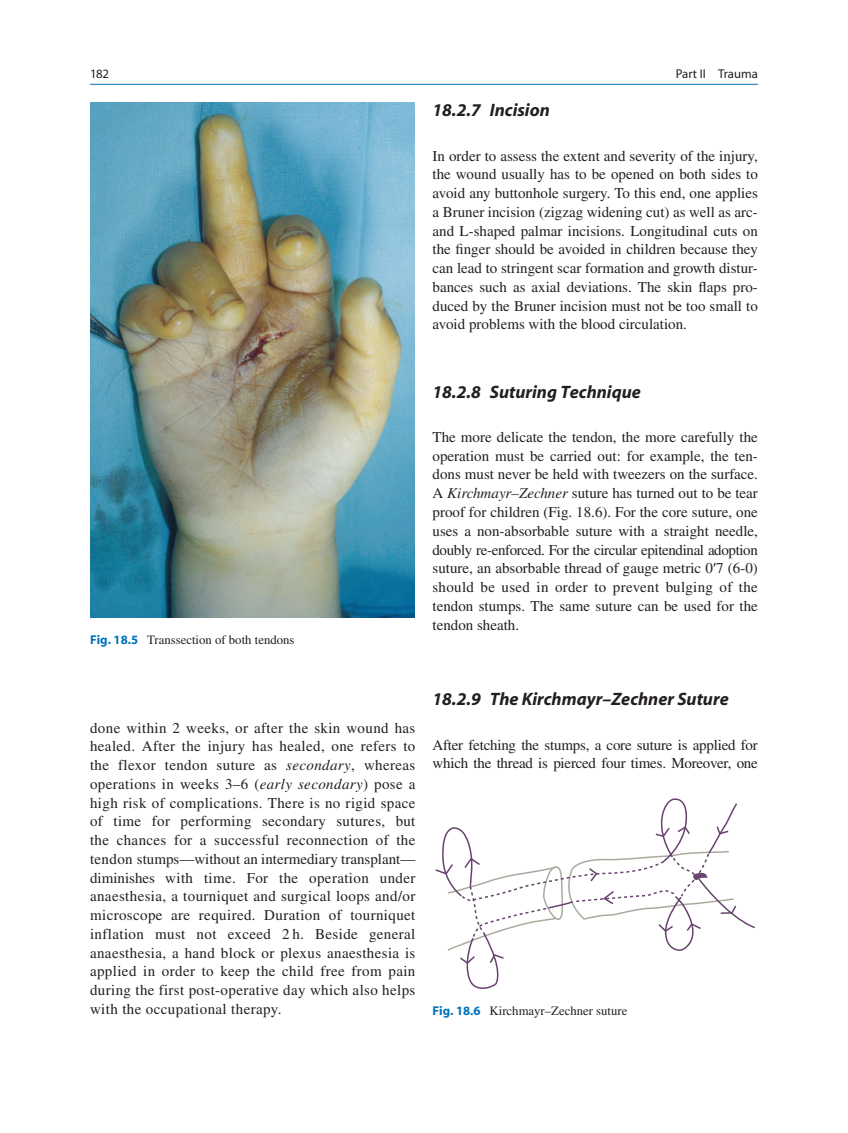
<style>
.page{position:relative;width:848px;height:1133px;background:#fff}
.page>*{position:absolute;margin:0;border:0;box-sizing:border-box;transform-origin:0 0}
.t1{font:italic 700 18px "Myriad";color:#231f20}
.t2{font:15px/18.8px "Times";color:#231f20;text-align:justify}
.t3{font:12.75px "Times";color:#231f20}
.t4{font:12.75px "Myriad";color:#231f20}
.s1{font-family:"Myriad";font-weight:700;color:#0073bc}
.s2{font-style:italic}
.s3{font-family:"Times New Roman"}
</style>
<div class="page">
<hr style="left:90px;top:84px;width:668px;height:1px;background:#0073bc">
<svg style="left:435px;top:798px;width:320px;height:191px"></svg>
<img style="left:91px;top:103px;width:324px;height:515px">
<p class="t4" style="left:90px;top:69px;width:20px">182</p>
<p class="t4" style="left:675px;top:69px;width:84px">Part II Trauma</p>
<p class="t1" style="left:432px;top:104px;width:119px">18.2.7 Incision</p>
<p class="t2" style="left:432px;top:148px;width:327px">In order to assess the extent and severity of the injury, the wound usually has to be opened on both sides to avoid any buttonhole surgery. To this end, one applies a Bruner incision (zigzag widening cut) as well as arc&shy;and L-shaped palmar incisions. Longitudinal cuts on the finger should be avoided in children because they can lead to stringent scar formation and growth distur&shy;bances such as axial deviations. The skin flaps pro&shy;duced by the Bruner incision must not be too small to avoid problems with the blood circulation.</p>
<p class="t3" style="left:90px;top:635px;width:206px"><span class="s1">Fig. 18.5</span> Transsection of both tendons</p>
<p class="t1" style="left:432px;top:385px;width:210px">18.2.8 Suturing Technique</p>
<p class="t2" style="left:432px;top:429px;width:327px">The more delicate the tendon, the more carefully the operation must be carried out: for example, the ten&shy;dons must never be held with tweezers on the surface.<br>A <span class="s2">Kirchmayr–Zechner</span> suture has turned out to be tear proof for children (Fig. 18.6). For the core suture, one uses a non-absorbable suture with a straight needle, doubly re-enforced. For the circular epitendinal adoption suture, an absorbable thread of gauge metric 0<span class="s3">′</span>7 (6-0) should be used in order to prevent bulging of the tendon stumps. The same suture can be used for the tendon sheath.</p>
<p class="t2" style="left:90px;top:719px;width:327px">done within 2 weeks, or after the skin wound has healed. After the injury has healed, one refers to the flexor tendon suture as <span class="s2">secondary</span>, whereas operations in weeks 3–6 (<span class="s2">early secondary</span>) pose a high risk of complications. There is no rigid space of time for performing secondary sutures, but the chances for a successful reconnection of the tendon stumps—without an intermediary transplant— diminishes with time. For the operation under anaesthesia, a tourniquet and surgical loops and/or microscope are required. Duration of tourniquet inflation must not exceed 2 h. Beside general anaesthesia, a hand block or plexus anaesthesia is applied in order to keep the child free from pain during the first post-operative day which also helps with the occupational therapy.</p>
<p class="t1" style="left:432px;top:692px;width:298px">18.2.9 The Kirchmayr–Zechner Suture</p>
<p class="t2" style="left:432px;top:736px;width:327px">After fetching the stumps, a core suture is applied for which the thread is pierced four times. Moreover, one</p>
<p class="t3" style="left:432px;top:1006px;width:196px"><span class="s1">Fig. 18.6</span> Kirchmayr–Zechner suture</p>
</div>
